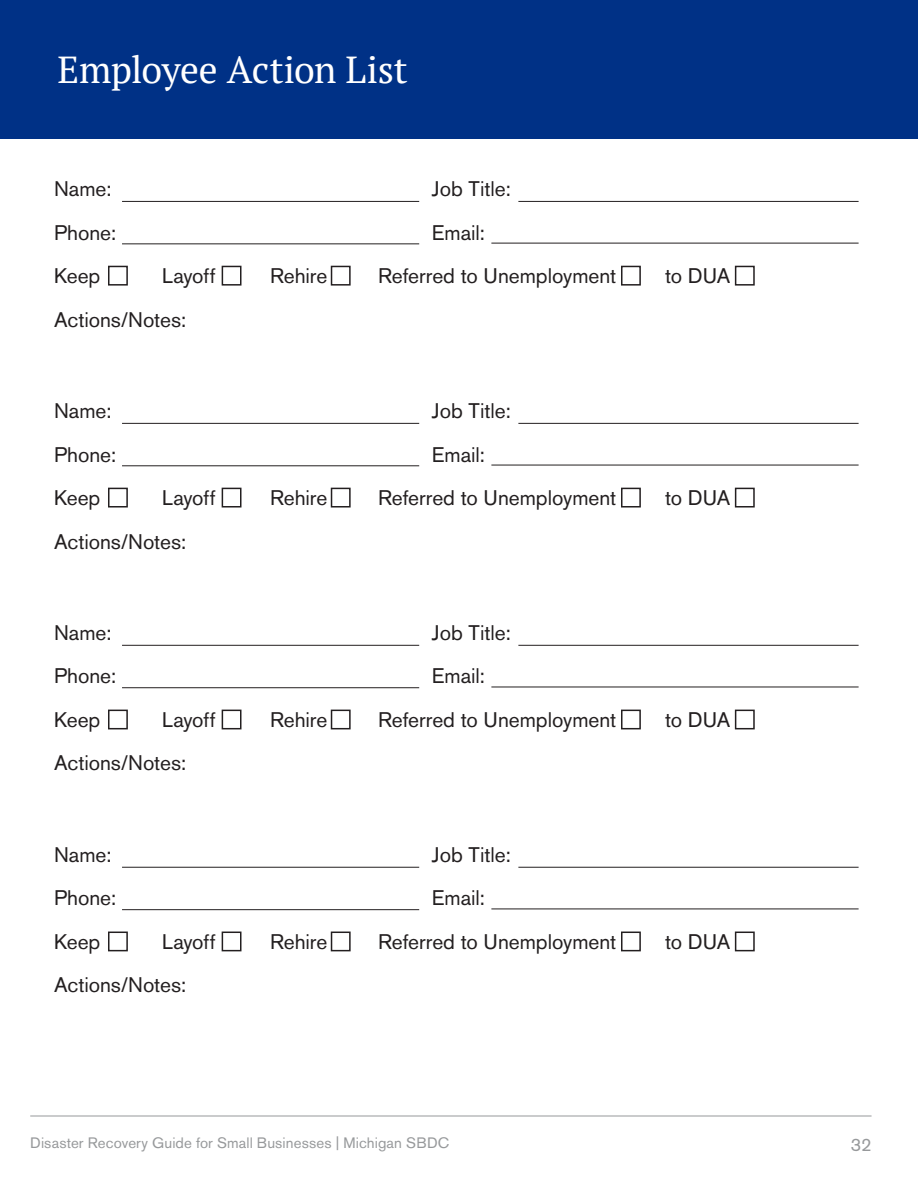
<style>
.page{position:relative;width:918px;height:1188px;background:#fff}
.page>*{position:absolute;margin:0;border:0;box-sizing:border-box;transform-origin:0 0}
.t1{font:37.5px "PT Serif";letter-spacing:-.01em;color:#fff}
.t2{font:21px "Akzidenz Grotesk Std";color:#231f20}
.t3{font:18px "Akzidenz Grotesk Std";color:#97999b}
.t4{font:15px "Akzidenz Grotesk Std";letter-spacing:.01em;color:#97999b}
</style>
<div class="page">
<hr style="left:30px;top:1116px;width:842px;height:1px;background:#97999b">
<div style="left:0;top:0;width:918px;height:138px;background:#003186"></div>
<hr style="left:122px;top:201px;width:297px;height:1px;background:#231f20">
<hr style="left:122px;top:243px;width:297px;height:1px;background:#231f20">
<hr style="left:518px;top:201px;width:341px;height:1px;background:#231f20">
<hr style="left:491px;top:243px;width:368px;height:1px;background:#231f20">
<div style="left:108px;top:266px;width:20px;height:20px;border:2px solid #231f20"></div>
<div style="left:222px;top:266px;width:20px;height:20px;border:2px solid #231f20"></div>
<div style="left:331px;top:266px;width:20px;height:20px;border:2px solid #231f20"></div>
<div style="left:621px;top:266px;width:20px;height:20px;border:2px solid #231f20"></div>
<div style="left:735px;top:266px;width:20px;height:20px;border:2px solid #231f20"></div>
<hr style="left:122px;top:423px;width:297px;height:1px;background:#231f20">
<hr style="left:122px;top:465px;width:297px;height:1px;background:#231f20">
<hr style="left:518px;top:423px;width:341px;height:1px;background:#231f20">
<hr style="left:491px;top:465px;width:368px;height:1px;background:#231f20">
<div style="left:108px;top:488px;width:20px;height:20px;border:2px solid #231f20"></div>
<div style="left:222px;top:488px;width:20px;height:20px;border:2px solid #231f20"></div>
<div style="left:331px;top:488px;width:20px;height:20px;border:2px solid #231f20"></div>
<div style="left:621px;top:488px;width:20px;height:20px;border:2px solid #231f20"></div>
<div style="left:735px;top:488px;width:20px;height:20px;border:2px solid #231f20"></div>
<hr style="left:122px;top:645px;width:297px;height:1px;background:#231f20">
<hr style="left:122px;top:687px;width:297px;height:1px;background:#231f20">
<hr style="left:518px;top:645px;width:341px;height:1px;background:#231f20">
<hr style="left:491px;top:687px;width:368px;height:1px;background:#231f20">
<div style="left:108px;top:710px;width:20px;height:19px;border:2px solid #231f20"></div>
<div style="left:222px;top:710px;width:20px;height:19px;border:2px solid #231f20"></div>
<div style="left:331px;top:710px;width:20px;height:19px;border:2px solid #231f20"></div>
<div style="left:621px;top:710px;width:20px;height:19px;border:2px solid #231f20"></div>
<div style="left:735px;top:710px;width:20px;height:19px;border:2px solid #231f20"></div>
<hr style="left:122px;top:867px;width:297px;height:1px;background:#231f20">
<hr style="left:122px;top:909px;width:297px;height:1px;background:#231f20">
<hr style="left:518px;top:867px;width:341px;height:1px;background:#231f20">
<hr style="left:491px;top:909px;width:368px;height:1px;background:#231f20">
<div style="left:108px;top:932px;width:20px;height:19px;border:2px solid #231f20"></div>
<div style="left:222px;top:932px;width:20px;height:19px;border:2px solid #231f20"></div>
<div style="left:331px;top:932px;width:20px;height:19px;border:2px solid #231f20"></div>
<div style="left:621px;top:932px;width:20px;height:19px;border:2px solid #231f20"></div>
<div style="left:735px;top:932px;width:20px;height:19px;border:2px solid #231f20"></div>
<p class="t1" style="left:58px;top:45px;width:352px">Employee Action List</p>
<p class="t2" style="left:54px;top:176px;width:59px">Name:</p>
<p class="t2" style="left:432px;top:176px;width:80px">Job Title:</p>
<p class="t2" style="left:54px;top:220px;width:64px">Phone:</p>
<p class="t2" style="left:432px;top:220px;width:55px">Email:</p>
<p class="t2" style="left:54px;top:263px;width:48px">Keep</p>
<p class="t2" style="left:162px;top:263px;width:55px">Layoff</p>
<p class="t2" style="left:270px;top:263px;width:59px">Rehire</p>
<p class="t2" style="left:378px;top:263px;width:240px">Referred to Unemployment</p>
<p class="t2" style="left:665px;top:263px;width:67px">to DUA</p>
<p class="t2" style="left:54px;top:307px;width:134px">Actions/Notes:</p>
<p class="t2" style="left:54px;top:398px;width:59px">Name:</p>
<p class="t2" style="left:432px;top:398px;width:80px">Job Title:</p>
<p class="t2" style="left:54px;top:442px;width:64px">Phone:</p>
<p class="t2" style="left:432px;top:442px;width:55px">Email:</p>
<p class="t2" style="left:54px;top:485px;width:48px">Keep</p>
<p class="t2" style="left:162px;top:485px;width:55px">Layoff</p>
<p class="t2" style="left:270px;top:485px;width:59px">Rehire</p>
<p class="t2" style="left:378px;top:485px;width:240px">Referred to Unemployment</p>
<p class="t2" style="left:665px;top:485px;width:67px">to DUA</p>
<p class="t2" style="left:54px;top:529px;width:134px">Actions/Notes:</p>
<p class="t2" style="left:54px;top:620px;width:59px">Name:</p>
<p class="t2" style="left:432px;top:620px;width:80px">Job Title:</p>
<p class="t2" style="left:54px;top:664px;width:64px">Phone:</p>
<p class="t2" style="left:432px;top:664px;width:55px">Email:</p>
<p class="t2" style="left:54px;top:707px;width:48px">Keep</p>
<p class="t2" style="left:162px;top:707px;width:55px">Layoff</p>
<p class="t2" style="left:270px;top:707px;width:59px">Rehire</p>
<p class="t2" style="left:378px;top:707px;width:240px">Referred to Unemployment</p>
<p class="t2" style="left:665px;top:707px;width:67px">to DUA</p>
<p class="t2" style="left:54px;top:751px;width:134px">Actions/Notes:</p>
<p class="t2" style="left:54px;top:842px;width:59px">Name:</p>
<p class="t2" style="left:432px;top:842px;width:80px">Job Title:</p>
<p class="t2" style="left:54px;top:886px;width:64px">Phone:</p>
<p class="t2" style="left:432px;top:886px;width:55px">Email:</p>
<p class="t2" style="left:54px;top:929px;width:48px">Keep</p>
<p class="t2" style="left:162px;top:929px;width:55px">Layoff</p>
<p class="t2" style="left:270px;top:929px;width:59px">Rehire</p>
<p class="t2" style="left:378px;top:929px;width:240px">Referred to Unemployment</p>
<p class="t2" style="left:665px;top:929px;width:67px">to DUA</p>
<p class="t2" style="left:54px;top:973px;width:134px">Actions/Notes:</p>
<p class="t4" style="left:30px;top:1134px;width:421px">Disaster Recovery Guide for Small Businesses | Michigan SBDC</p>
<p class="t3" style="left:851px;top:1134px;width:22px">32</p>
</div>
